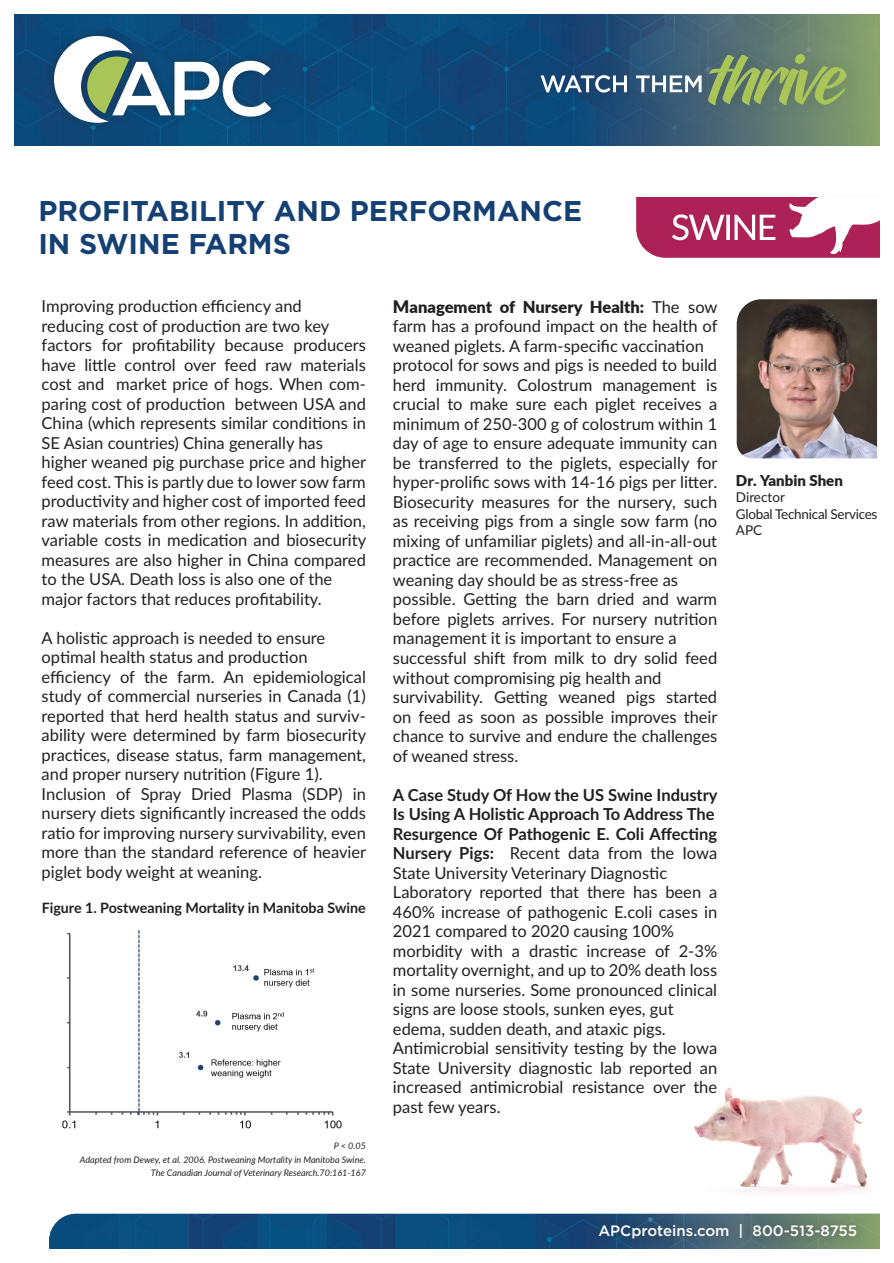
<style>
.page{position:relative;width:894px;height:1263px;background:#fff}
.page>*{position:absolute;margin:0;border:0;box-sizing:border-box;transform-origin:0 0}
.t1{font:700 28.5px "Gotham";color:#144073}
.t2{font:16.5px/19.5px "Lato";color:#231f20;text-align:justify}
.t3{font:700 16.5px/19.5px "Lato";color:#231f20}
.t4{font:500 15px "Gotham";color:#fff}
.t5{font:900 15px "Lato";color:#231f20}
.t6{font:700 14.25px "Lato";color:#231f20}
.t7{font:13.5px "Lato";letter-spacing:-.02em;color:#231f20}
.t8{font:13.5px "Lato";color:#231f20}
.t9{font:italic 9px "Lato";color:#231f20}
.s1{font-weight:900;font-size:17.25px}
.s2{font-weight:900}
.s3{font-weight:700}
</style>
<div class="page">
<img style="left:14px;top:14px;width:866px;height:131px">
<div style="left:45px;top:27px;width:234px;height:105px;background:#0b4a7a"></div>
<svg style="left:54px;top:36px;width:217px;height:87px"></svg>
<div style="left:522px;top:36px;width:342px;height:87px;background:#231f20;opacity:.15"></div>
<svg style="left:540px;top:75px;width:86px;height:17px"></svg>
<svg style="left:635px;top:75px;width:66px;height:17px"></svg>
<svg style="left:707px;top:54px;width:139px;height:51px;background:#7e9864"></svg>
<img style="left:49px;top:1213px;width:831px;height:36px">
<div style="left:589px;top:1215px;width:276px;height:33px;background:#231f20;opacity:.45"></div>
<svg style="left:636px;top:197px;width:244px;height:61px"></svg>
<img style="left:736px;top:299px;width:142px;height:160px">
<img style="left:694px;top:1087px;width:174px;height:107px">
<img style="left:62px;top:930px;width:280px;height:199px">
<p class="t1" style="left:38px;top:192px;width:545px">PROFITABILITY AND PERFORMANCE</p>
<p class="t1" style="left:38px;top:225px;width:254px">IN SWINE FARMS</p>
<p class="t2" style="left:42px;top:296px;width:261px">Improving production efficiency and</p>
<p class="t2" style="left:42px;top:315px;width:289px">reducing cost of production are two key</p>
<p class="t2" style="left:42px;top:335px;width:326px">factors for profitability because producers have little control over feed raw materials cost and market price of hogs. When com&shy;paring cost of production between USA and China (which represents similar conditions in SE Asian countries) China generally has</p>
<p class="t2" style="left:42px;top:452px;width:326px">higher weaned pig purchase price and higher feed cost. This is partly due to lower sow farm productivity and higher cost of imported feed raw materials from other regions. In addition,</p>
<p class="t2" style="left:42px;top:530px;width:326px">variable costs in medication and biosecurity measures are also higher in China compared to the USA. Death loss is also one of the</p>
<p class="t2" style="left:42px;top:588px;width:281px">major factors that reduces profitability.</p>
<p class="t2" style="left:42px;top:627px;width:285px">A holistic approach is needed to ensure</p>
<p class="t2" style="left:42px;top:647px;width:267px">optimal health status and production</p>
<p class="t2" style="left:42px;top:666px;width:326px">efficiency of the farm. An epidemiological study of commercial nurseries in Canada (1) reported that herd health status and surviv&shy;ability were determined by farm biosecurity practices, disease status, farm management, and proper nursery nutrition (Figure 1).</p>
<p class="t2" style="left:42px;top:783px;width:326px">Inclusion of Spray Dried Plasma (SDP) in nursery diets significantly increased the odds ratio for improving nursery survivability, even more than the standard reference of heavier piglet body weight at weaning.</p>
<p class="t6" style="left:42px;top:897px;width:325px">Figure 1. Postweaning Mortality in Manitoba Swine</p>
<p class="t9" style="left:334px;top:1139px;width:34px">P &lt; 0.05</p>
<p class="t9" style="left:80px;top:1153px;width:287px">Adapted from Dewey, et al. 2006. Postweaning Mortality in Manitoba Swine.</p>
<p class="t9" style="left:151px;top:1166px;width:216px">The Canadian Journal of Veterinary Research.70:161-167</p>
<p class="t2" style="left:393px;top:296px;width:326px"><span class="s1">M</span><span class="s2">anagement of Nursery Health:</span> The sow farm has a profound impact on the health of weaned piglets. A farm-specific vaccination</p>
<p class="t2" style="left:393px;top:355px;width:326px">protocol for sows and pigs is needed to build herd immunity. Colostrum management is crucial to make sure each piglet receives a minimum of 250-300 g of colostrum within 1 day of age to ensure adequate immunity can be transferred to the piglets, especially for hyper-prolific sows with 14-16 pigs per litter.<br>Biosecurity measures for the nursery, such as receiving pigs from a single sow farm (no mixing of unfamiliar piglets) and all-in-all-out practice are recommended. Management on weaning day should be as stress-free as</p>
<p class="t2" style="left:393px;top:589px;width:325px">possible. Getting the barn dried and warm before piglets arrives. For nursery nutrition management it is important to ensure a</p>
<p class="t2" style="left:393px;top:647px;width:326px">successful shift from milk to dry solid feed without compromising pig health and</p>
<p class="t2" style="left:393px;top:686px;width:326px">survivability. Getting weaned pigs started on feed as soon as possible improves their chance to survive and endure the challenges of weaned stress.</p>
<p class="t3" style="left:393px;top:784px;width:326px">A Case Study Of How the US Swine Industry<br>Is Using A Holistic Approach To Address The</p>
<p class="t2" style="left:393px;top:823px;width:326px"><span class="s3">Resurgence Of Pathogenic E. Coli Affecting Nursery Pigs:</span> Recent data from the Iowa State University Veterinary Diagnostic</p>
<p class="t2" style="left:393px;top:881px;width:326px">Laboratory reported that there has been a 460% increase of pathogenic E.coli cases in 2021 compared to 2020 causing 100%</p>
<p class="t2" style="left:393px;top:940px;width:326px">morbidity with a drastic increase of 2-3% mortality overnight, and up to 20% death loss in some nurseries. Some pronounced clinical signs are loose stools, sunken eyes, gut</p>
<p class="t2" style="left:393px;top:1018px;width:274px">edema, sudden death, and ataxic pigs.</p>
<p class="t2" style="left:393px;top:1037px;width:326px">Antimicrobial sensitivity testing by the Iowa State University diagnostic lab reported an increased antimicrobial resistance over the past few years.</p>
<p class="t5" style="left:735px;top:469px;width:108px">Dr. Yanbin Shen</p>
<p class="t8" style="left:735px;top:487px;width:50px">Director</p>
<p class="t7" style="left:735px;top:504px;width:143px">Global Technical Services</p>
<p class="t7" style="left:735px;top:520px;width:28px">APC</p>
<p class="t4" style="left:598px;top:1220px;width:260px">APCproteins.com | 800-513-8755</p>
</div>
